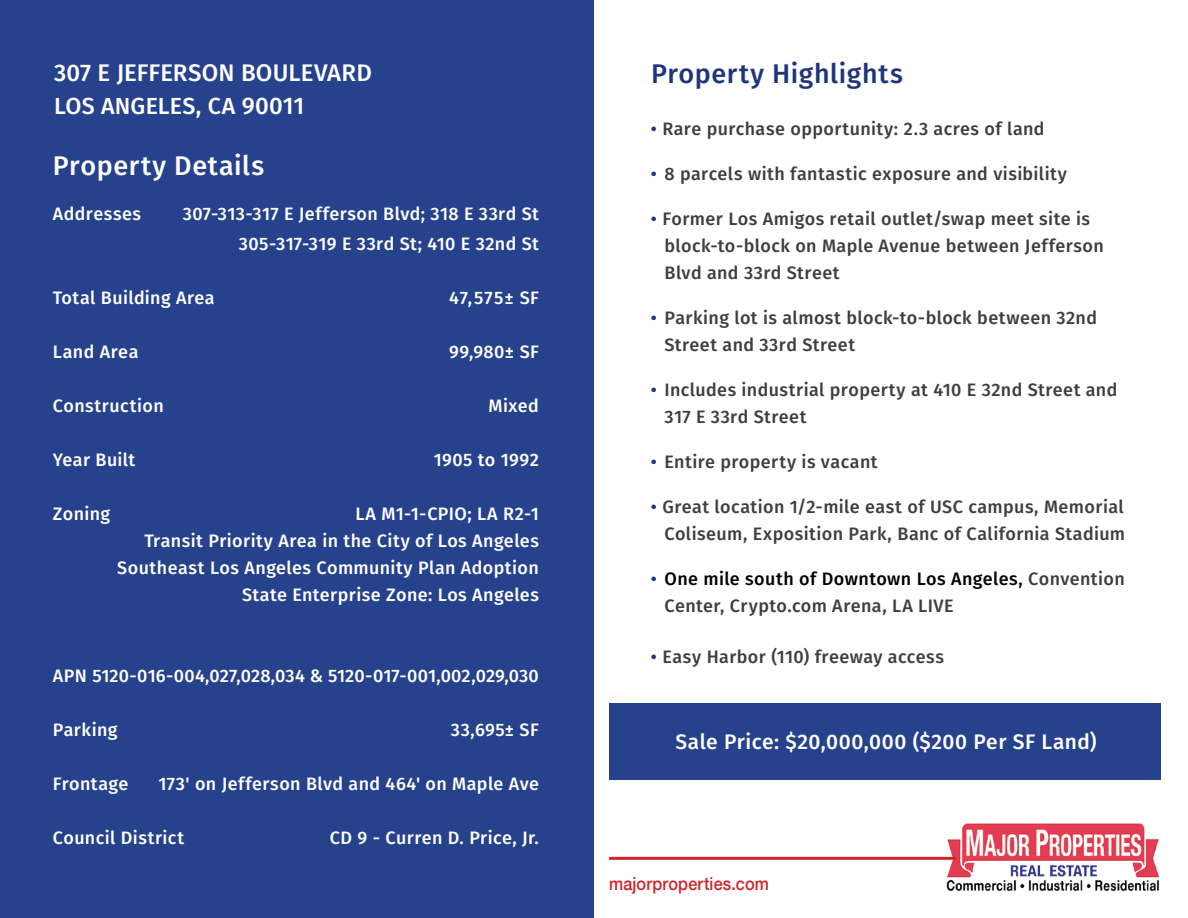
<style>
.page{position:relative;width:1188px;height:918px;background:#fff}
.page>*{position:absolute;margin:0;border:0;box-sizing:border-box;transform-origin:0 0}
.t1{font:500 27px "Fira Sans";letter-spacing:.02em;color:#1e357c}
.t2{font:500 27px "Fira Sans";letter-spacing:.025em;color:#fff}
.t3{font:500 24px "Fira Sans";letter-spacing:.005em;color:#fff}
.t4{font:500 23.25px "Fira Sans";letter-spacing:.005em;color:#fff}
.t5{font:500 21px "Fira Sans";letter-spacing:.02em;color:#fff}
.t6{font:500 18px/27px "Fira Sans";letter-spacing:.025em;color:#3e3e3f}
.t7{font:500 18px/27px "Fira Sans";letter-spacing:.02em;color:#fff;text-align:right}
.t8{font:500 18px "Helvetica Neue";letter-spacing:.01em;color:#d1232a;scale:.9 1}
.s1{font-size:24px}
.s2{color:#1e357c}
.s3{color:#000}
</style>
<div class="page">
<div style="left:0;top:0;width:594px;height:918px;background:#27428d"></div>
<img style="left:945px;top:823px;width:214px;height:68px">
<hr style="left:609px;top:857px;width:347px;height:3px;background:#d1232a">
<div style="left:609px;top:704px;width:552px;height:76px;background:#27428d"></div>
<h2 class="t3" style="left:54px;top:53px;width:319px">307 E JEFFERSON BOULEVARD</h2>
<p class="t4" style="left:54px;top:87px;width:252px">LOS ANGELES, CA <span class="s1">90011</span></p>
<h1 class="t2" style="left:53px;top:144px;width:213px">Property Details</h1>
<p class="t7" style="left:53px;top:200px;width:90px">Addresses</p>
<p class="t7" style="left:183px;top:198px;width:358px;line-height:30px">307-313-317 E Jefferson Blvd; 318 E 33rd St<br>305-317-319 E 33rd St; 410 E 32nd St</p>
<p class="t7" style="left:53px;top:284px;width:163px">Total Building Area</p>
<p class="t7" style="left:449px;top:284px;width:91px">47,575± SF</p>
<p class="t7" style="left:53px;top:338px;width:87px">Land Area</p>
<p class="t7" style="left:449px;top:338px;width:91px">99,980± SF</p>
<p class="t7" style="left:53px;top:392px;width:112px">Construction</p>
<p class="t7" style="left:489px;top:392px;width:52px">Mixed</p>
<p class="t7" style="left:53px;top:446px;width:84px">Year Built</p>
<p class="t7" style="left:434px;top:446px;width:106px">1905 to 1992</p>
<p class="t7" style="left:53px;top:500px;width:59px">Zoning</p>
<p class="t7" style="left:117px;top:500px;width:423px">LA M1-1-CPIO; LA R2-1<br>Transit Priority Area in the City of Los Angeles Southeast Los Angeles Community Plan Adoption State Enterprise Zone: Los Angeles</p>
<p class="t7" style="left:53px;top:662px;width:487px">APN 5120-016-004,027,028,034 &amp; 5120-017-001,002,029,030</p>
<p class="t7" style="left:53px;top:716px;width:66px">Parking</p>
<p class="t7" style="left:451px;top:716px;width:90px">33,695± SF</p>
<p class="t7" style="left:53px;top:770px;width:77px">Frontage</p>
<p class="t7" style="left:159px;top:770px;width:382px">173' on Jefferson Blvd and 464' on Maple Ave</p>
<p class="t7" style="left:53px;top:824px;width:133px">Council District</p>
<p class="t7" style="left:330px;top:824px;width:210px">CD 9 - Curren D. Price, Jr.</p>
<h1 class="t1" style="left:651px;top:52px;width:253px">Property Highlights</h1>
<p class="t6" style="left:651px;top:115px;width:395px"><span class="s2">•</span> Rare purchase opportunity: 2.3 acres of land</p>
<p class="t6" style="left:651px;top:160px;width:417px"><span class="s2">•</span> 8 parcels with fantastic exposure and visibility</p>
<p class="t6" style="left:664px;top:205px;width:441px;text-indent:-14px"><span class="s2">•</span> Former Los Amigos retail outlet/swap meet site is block-to-block on Maple Avenue between Jefferson<br>Blvd and 33rd Street</p>
<p class="t6" style="left:664px;top:304px;width:434px;text-indent:-14px"><span class="s2">•</span> Parking lot is almost block-to-block between 32nd<br>Street and 33rd Street</p>
<p class="t6" style="left:664px;top:376px;width:454px;text-indent:-14px"><span class="s2">•</span> Includes industrial property at 410 E 32nd Street and<br>317 E 33rd Street</p>
<p class="t6" style="left:651px;top:448px;width:228px"><span class="s2">•</span> Entire property is vacant</p>
<p class="t6" style="left:651px;top:493px;width:476px;text-align:right"><span class="s2">•</span> Great location 1/2-mile east of USC campus, Memorial<br>Coliseum, Exposition Park, Banc of California Stadium</p>
<p class="t6" style="left:664px;top:565px;width:462px;text-indent:-14px"><span class="s2">•</span> <span class="s3">One mile south of Downtown Los Angeles,</span> Convention<br>Center, Crypto.com Arena, LA LIVE</p>
<p class="t6" style="left:651px;top:643px;width:294px"><span class="s2">•</span> Easy Harbor (110) freeway access</p>
<p class="t5" style="left:675px;top:725px;width:423px">Sale Price: $20,000,000 ($200 Per SF Land)</p>
<p class="t8" style="left:609px;top:869px;width:179px">majorproperties.com</p>
</div>
